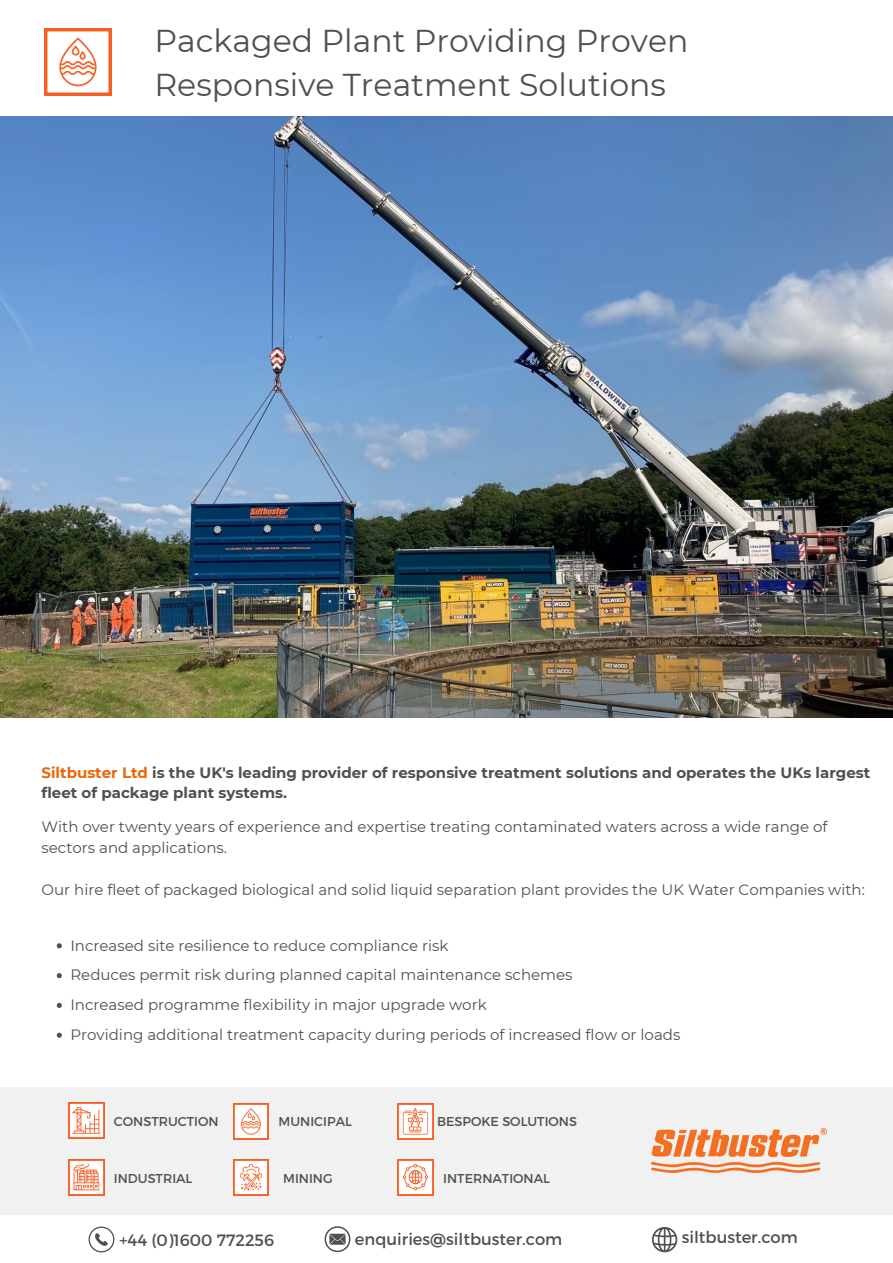
<style>
.page{position:relative;width:893px;height:1263px;background:#fff}
.page>*{position:absolute;margin:0;border:0;box-sizing:border-box;transform-origin:0 0}
.t1{font:31.58px/43.9px "Montserrat";color:#4f5050}
.t2{font:16.35px "Montserrat";color:#4f5050}
.t3{font:15px/29.8px "Montserrat";color:#4f5050}
.t4{font:700 15px/20.9px "Montserrat";color:#4f5050}
.t5{font:12.83px "Montserrat";color:#4f5050}
.s1{color:#ec6608}
</style>
<div class="page">
<div style="left:0;top:1087px;width:893px;height:127px;background:#f1f1f1"></div>
<img style="left:652px;top:1128px;width:174px;height:44px">
<img style="left:69px;top:1103px;width:36px;height:36px">
<img style="left:69px;top:1160px;width:36px;height:36px">
<img style="left:233px;top:1104px;width:35px;height:35px">
<img style="left:398px;top:1160px;width:36px;height:36px">
<img style="left:398px;top:1103px;width:36px;height:36px">
<img style="left:233px;top:1160px;width:35px;height:35px">
<svg style="left:89px;top:1226px;width:25px;height:26px"></svg>
<svg style="left:324px;top:1226px;width:26px;height:26px"></svg>
<svg style="left:652px;top:1227px;width:25px;height:25px"></svg>
<img style="left:0;top:117px;width:893px;height:601px">
<img style="left:45px;top:29px;width:67px;height:67px">
<svg style="left:57px;top:943px;width:5px;height:5px"></svg>
<svg style="left:57px;top:973px;width:5px;height:5px"></svg>
<svg style="left:57px;top:1003px;width:5px;height:5px"></svg>
<svg style="left:57px;top:1033px;width:5px;height:5px"></svg>
<h1 class="t1" style="left:154px;top:18px;width:535px">Packaged Plant Providing Proven<br>Responsive Treatment Solutions</h1>
<p class="t4" style="left:42px;top:762px;width:830px"><span class="s1">Siltbuster Ltd</span> is the UK's leading provider of responsive treatment solutions and operates the UKs largest fleet of package plant systems.</p>
<p class="t3" style="left:42px;top:816px;width:787px;line-height:20.9px">With over twenty years of experience and expertise treating contaminated waters across a wide range of sectors and applications.</p>
<p class="t3" style="left:42px;top:874px;width:825px">Our hire fleet of packaged biological and solid liquid separation plant provides the UK Water Companies with:</p>
<p class="t3" style="left:70px;top:930px;width:611px">Increased site resilience to reduce compliance risk<br>Reduces permit risk during planned capital maintenance schemes<br>Increased programme flexibility in major upgrade work<br>Providing additional treatment capacity during periods of increased flow or loads</p>
<p class="t5" style="left:114px;top:1113px;width:106px">CONSTRUCTION</p>
<p class="t5" style="left:279px;top:1113px;width:75px">MUNICIPAL</p>
<p class="t5" style="left:437px;top:1113px;width:141px">BESPOKE SOLUTIONS</p>
<p class="t5" style="left:114px;top:1170px;width:80px">INDUSTRIAL</p>
<p class="t5" style="left:443px;top:1170px;width:108px">INTERNATIONAL</p>
<p class="t5" style="left:283px;top:1170px;width:51px">MINING</p>
<p class="t2" style="left:119px;top:1229px;width:156px">+44 (0)1600 772256</p>
<p class="t2" style="left:355px;top:1228px;width:209px">enquiries@siltbuster.com</p>
<p class="t2" style="left:681px;top:1226px;width:118px">siltbuster.com</p>
</div>
